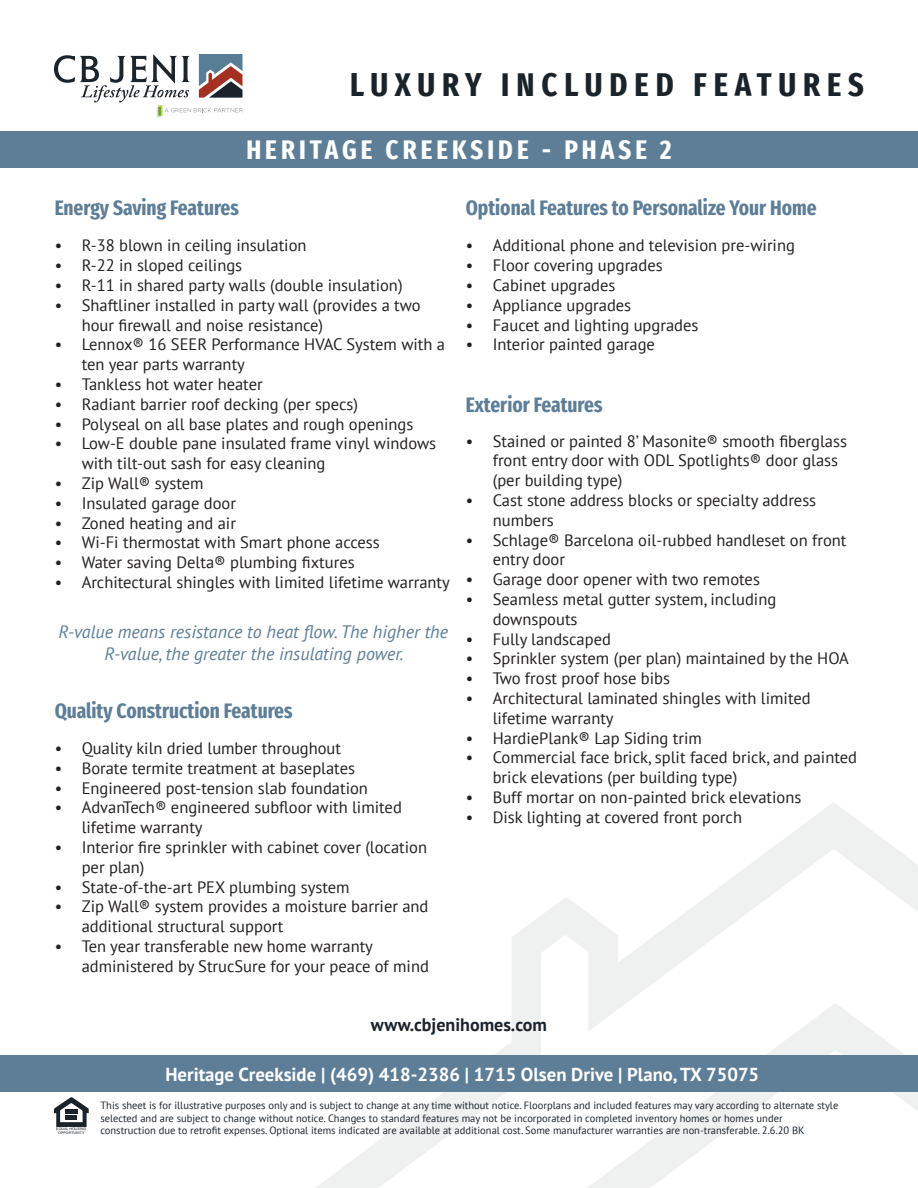
<style>
.page{position:relative;width:918px;height:1188px;background:#fff}
.page>*{position:absolute;margin:0;border:0;box-sizing:border-box;transform-origin:0 0}
.t1{font:700 extra-condensed 33px "Fira Sans";letter-spacing:.21em;color:#1a232a}
.t2{font:700 extra-condensed 27px "Fira Sans";letter-spacing:.15em;color:#fff}
.t3{font:700 extra-condensed 21px "Fira Sans";color:#5d7e96}
.t4{font:700 18.75px "PT Sans";color:#fff}
.t5{font:italic 18px/21.6px "PT Sans";color:#5d7e96;text-align:center}
.t6{font:700 18px "PT Sans";color:#1a232a}
.t7{font:16.5px/19.8px "PT Sans";color:#231f20}
.t8{font:10.5px/12.6px "PT Sans";color:#1a232a}
.t9{font:3.45px/3.4px "Helvetica";color:#1a232a;text-align:center;scale:1.04 1}
</style>
<div class="page">
<svg style="left:315px;top:802px;width:603px;height:386px"></svg>
<svg style="left:587px;top:1003px;width:331px;height:185px"></svg>
<svg style="left:54px;top:1097px;width:35px;height:30px"></svg>
<hr style="left:65px;top:1110px;width:12px;height:4px;background:#1a232a">
<div style="left:66px;top:1115px;width:11px;height:5px;background:#1a232a"></div>
<svg style="left:54px;top:54px;width:189px;height:63px"></svg>
<div style="left:0;top:1056px;width:918px;height:36px;background:#5d7e96"></div>
<div style="left:0;top:132px;width:918px;height:36px;background:#5d7e96"></div>
<p class="t1" style="left:350px;top:57px;width:515px">LUXURY INCLUDED FEATURES</p>
<p class="t2" style="left:246px;top:127px;width:427px">HERITAGE CREEKSIDE - PHASE 2</p>
<p class="t3" style="left:55px;top:190px;width:186px">Energy Saving Features</p>
<p class="t7" style="left:55px;top:235px;width:253px">• R-38 blown in ceiling insulation</p>
<p class="t7" style="left:55px;top:255px;width:189px">• R-22 in sloped ceilings</p>
<p class="t7" style="left:55px;top:275px;width:349px">• R-11 in shared party walls (double insulation)</p>
<p class="t7" style="left:82px;top:295px;width:340px;text-indent:-27px">• Shaftliner installed in party wall (provides a two hour firewall and noise resistance)</p>
<p class="t7" style="left:82px;top:334px;width:365px;text-indent:-27px">• Lennox® 16 SEER Performance HVAC System with a ten year parts warranty</p>
<p class="t7" style="left:55px;top:374px;width:210px">• Tankless hot water heater</p>
<p class="t7" style="left:55px;top:394px;width:305px">• Radiant barrier roof decking (per specs)</p>
<p class="t7" style="left:55px;top:414px;width:360px">• Polyseal on all base plates and rough openings</p>
<p class="t7" style="left:82px;top:433px;width:356px;text-indent:-27px">• Low-E double pane insulated frame vinyl windows with tilt-out sash for easy cleaning</p>
<p class="t7" style="left:55px;top:473px;width:150px">• Zip Wall® system</p>
<p class="t7" style="left:55px;top:493px;width:183px">• Insulated garage door</p>
<p class="t7" style="left:55px;top:513px;width:183px">• Zoned heating and air</p>
<p class="t7" style="left:55px;top:532px;width:327px">• Wi-Fi thermostat with Smart phone access</p>
<p class="t7" style="left:55px;top:552px;width:301px">• Water saving Delta® plumbing fixtures</p>
<p class="t7" style="left:55px;top:572px;width:397px">• Architectural shingles with limited lifetime warranty</p>
<p class="t5" style="left:58px;top:621px;width:391px">R-value means resistance to heat flow. The higher the<br>R-value, the greater the insulating power.</p>
<p class="t3" style="left:55px;top:693px;width:239px">Quality Construction Features</p>
<p class="t7" style="left:55px;top:738px;width:288px">• Quality kiln dried lumber throughout</p>
<p class="t7" style="left:55px;top:758px;width:302px">• Borate termite treatment at baseplates</p>
<p class="t7" style="left:55px;top:778px;width:315px">• Engineered post-tension slab foundation</p>
<p class="t7" style="left:82px;top:797px;width:322px;text-indent:-27px">• AdvanTech® engineered subfloor with limited lifetime warranty</p>
<p class="t7" style="left:82px;top:837px;width:347px;text-indent:-27px">• Interior fire sprinkler with cabinet cover (location per plan)</p>
<p class="t7" style="left:55px;top:877px;width:296px">• State-of-the-art PEX plumbing system</p>
<p class="t7" style="left:82px;top:896px;width:348px;text-indent:-27px">• Zip Wall® system provides a moisture barrier and additional structural support</p>
<p class="t7" style="left:82px;top:936px;width:349px;text-indent:-27px">• Ten year transferable new home warranty administered by StrucSure for your peace of mind</p>
<p class="t3" style="left:466px;top:190px;width:352px">Optional Features to Personalize Your Home</p>
<p class="t7" style="left:466px;top:235px;width:331px">• Additional phone and television pre-wiring</p>
<p class="t7" style="left:466px;top:255px;width:198px">• Floor covering upgrades</p>
<p class="t7" style="left:466px;top:275px;width:151px">• Cabinet upgrades</p>
<p class="t7" style="left:466px;top:295px;width:167px">• Appliance upgrades</p>
<p class="t7" style="left:466px;top:314px;width:234px">• Faucet and lighting upgrades</p>
<p class="t7" style="left:466px;top:334px;width:191px">• Interior painted garage</p>
<p class="t3" style="left:466px;top:387px;width:138px">Exterior Features</p>
<p class="t7" style="left:493px;top:431px;width:356px;text-indent:-27px">• Stained or painted 8’ Masonite® smooth fiberglass front entry door with ODL Spotlights® door glass (per building type)</p>
<p class="t7" style="left:493px;top:490px;width:325px;text-indent:-27px">• Cast stone address blocks or specialty address numbers</p>
<p class="t7" style="left:493px;top:530px;width:355px;text-indent:-27px">• Schlage® Barcelona oil-rubbed handleset on front entry door</p>
<p class="t7" style="left:466px;top:569px;width:296px">• Garage door opener with two remotes</p>
<p class="t7" style="left:493px;top:589px;width:285px;text-indent:-27px">• Seamless metal gutter system, including downspouts</p>
<p class="t7" style="left:466px;top:629px;width:147px">• Fully landscaped</p>
<p class="t7" style="left:466px;top:648px;width:385px">• Sprinkler system (per plan) maintained by the HOA</p>
<p class="t7" style="left:466px;top:668px;width:206px">• Two frost proof hose bibs</p>
<p class="t7" style="left:493px;top:688px;width:319px;text-indent:-27px">• Architectural laminated shingles with limited lifetime warranty</p>
<p class="t7" style="left:466px;top:728px;width:238px">• HardiePlank® Lap Siding trim</p>
<p class="t7" style="left:493px;top:747px;width:366px;text-indent:-27px">• Commercial face brick, split faced brick, and painted brick elevations (per building type)</p>
<p class="t7" style="left:466px;top:787px;width:337px">• Buff mortar on non-painted brick elevations</p>
<p class="t7" style="left:466px;top:807px;width:278px">• Disk lighting at covered front porch</p>
<p class="t6" style="left:371px;top:1013px;width:178px">www.cbjenihomes.com</p>
<p class="t9" style="left:56px;top:1127px;width:30px">EQUAL HOUSING<br>OPPORTUNITY</p>
<p class="t4" style="left:165px;top:1062px;width:595px">Heritage Creekside | (469) 418-2386 | 1715 Olsen Drive | Plano, TX 75075</p>
<p class="t8" style="left:100px;top:1099px;width:739px">This sheet is for illustrative purposes only and is subject to change at any time without notice. Floorplans and included features may vary according to alternate style selected and are subject to change without notice. Changes to standard features may not be incorporated in completed inventory homes or homes under</p>
<p class="t8" style="left:100px;top:1124px;width:706px">construction due to retrofit expenses. Optional items indicated are available at additional cost. Some manufacturer warranties are non-transferable. 2.6.20 BK</p>
</div>
